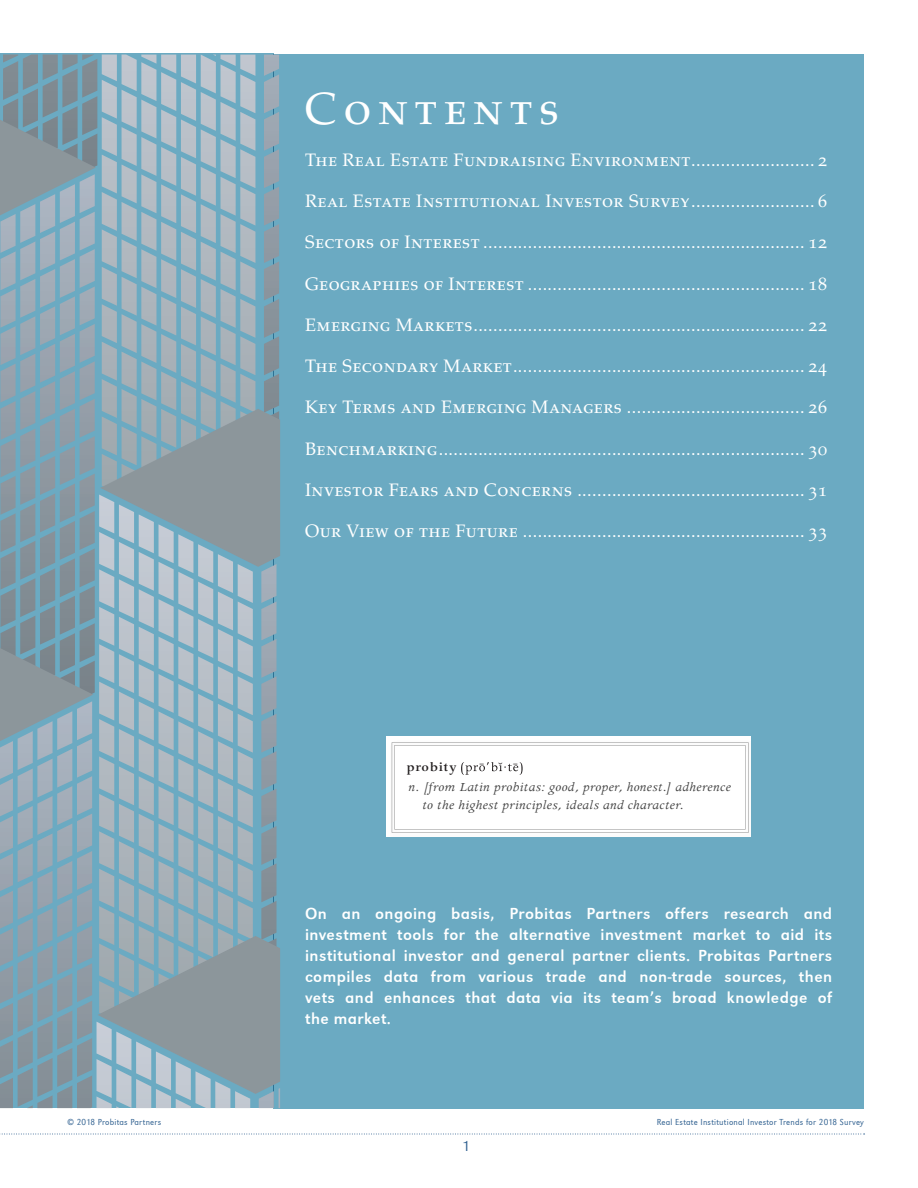
<style>
.page{position:relative;width:918px;height:1188px;background:#fff}
.page>*{position:absolute;margin:0;border:0;box-sizing:border-box;transform-origin:0 0}
.table_of_contents{font:45px "Palatino SC";letter-spacing:.15em;color:#fff}
.t1{font:18px "Palatino SC";letter-spacing:.025em;color:#fff}
.t2{font:16.5px/21px "URW Grotesk T";letter-spacing:.025em;color:#fff;text-align:justify}
.t3{font:300 15px "URW Grotesk T";color:#326291}
.t4{font:italic 13.8px/18.1px "Apollo";letter-spacing:.025em;color:#3f3f3f}
.t5{font:600 13.8px "Apollo";letter-spacing:.05em;color:#231f20}
.t6{font:13.8px "Apollo";color:#231f20}
.t7{font:9px "URW Grotesk T Lig Nar";letter-spacing:.025em;color:#326291}
</style>
<div class="page">
<div style="left:273px;top:54px;width:591px;height:1054px;background:#6baac2"></div>
<svg style="left:0;top:54px;width:280px;height:1054px;background:#8ea8b5"></svg>
<svg style="left:0;top:1134px;width:865px;height:1px"></svg>
<div style="left:387px;top:737px;width:364px;height:99px;background:#fcfcfc"></div>
<div style="left:392px;top:742px;width:356px;height:91px;background:#fff"></div>
<p class="table_of_contents" style="left:305px;top:83px;width:256px">Contents</p>
<p class="t1" style="left:305px;top:149px;width:523px">The Real Estate Fundraising Environment......................... 2</p>
<p class="t1" style="left:305px;top:190px;width:523px">Real Estate Institutional Investor Survey......................... 6</p>
<p class="t1" style="left:305px;top:232px;width:523px">Sectors of Interest ................................................................. 12</p>
<p class="t1" style="left:305px;top:273px;width:523px">Geographies of Interest ........................................................ 18</p>
<p class="t1" style="left:305px;top:314px;width:523px">Emerging Markets................................................................... 22</p>
<p class="t1" style="left:305px;top:355px;width:523px">The Secondary Market........................................................... 24</p>
<p class="t1" style="left:305px;top:397px;width:523px">Key Terms and Emerging Managers .................................... 26</p>
<p class="t1" style="left:305px;top:438px;width:523px">Benchmarking.......................................................................... 30</p>
<p class="t1" style="left:305px;top:479px;width:523px">Investor Fears and Concerns .............................................. 31</p>
<p class="t1" style="left:305px;top:521px;width:523px">Our View of the Future ......................................................... 33</p>
<p class="t6" style="left:498px;top:759px;width:6px">˘</p>
<p class="t5" style="left:406px;top:760px;width:52px">probity</p>
<p class="t6" style="left:480px;top:759px;width:6px">¯</p>
<p class="t6" style="left:513px;top:759px;width:6px">¯</p>
<p class="t4" style="left:422px;top:778px;width:310px;text-indent:-14px">n. [from Latin probitas: good, proper, honest.] adherence to the highest principles, ideals and character.</p>
<p class="t2" style="left:305px;top:903px;width:529px">On an ongoing basis, Probitas Partners offers research and investment tools for the alternative investment market to aid its institutional investor and general partner clients. Probitas Partners compiles data from various trade and non-trade sources, then vets and enhances that data via its team’s broad knowledge of the market.</p>
<p class="t7" style="left:68px;top:1117px;width:95px">© 2018 Probitas Partners</p>
<p class="t7" style="left:657px;top:1117px;width:209px">Real Estate Institutional Investor Trends for 2018 Survey</p>
<p class="t3" style="left:462px;top:1138px;width:10px">1</p>
</div>
